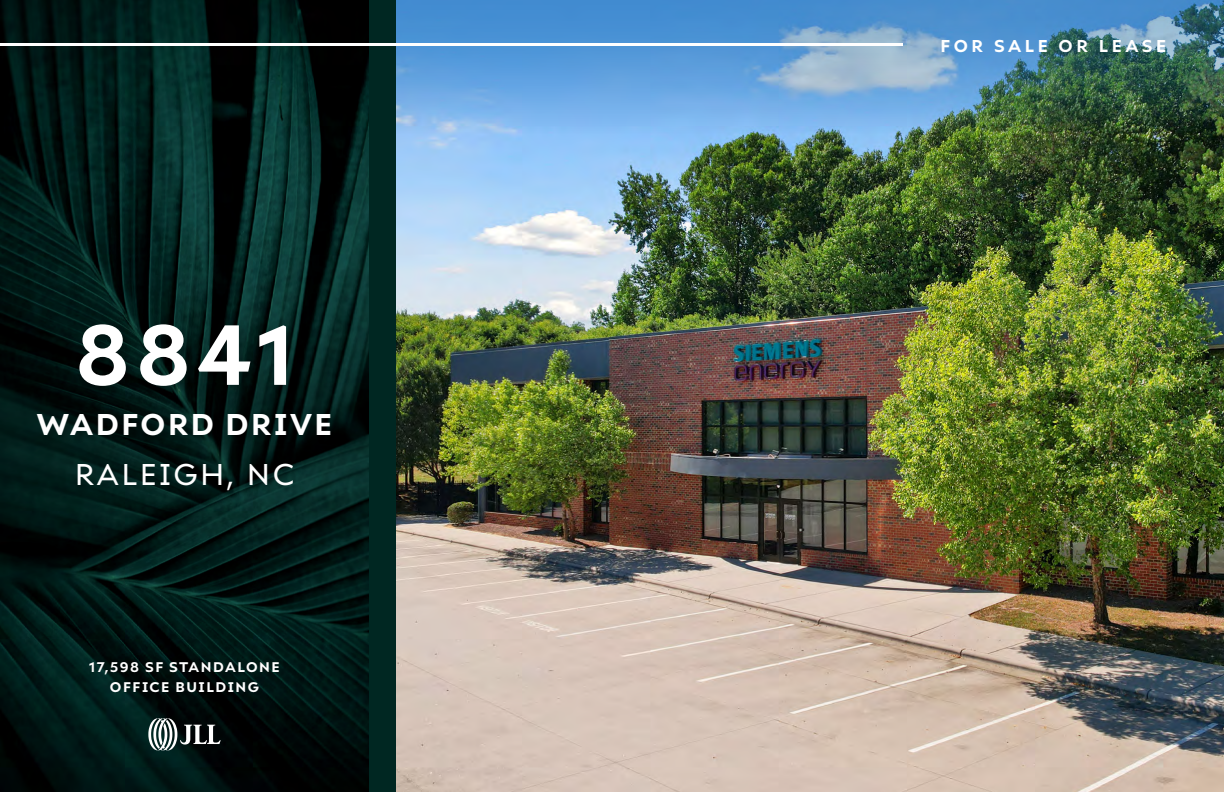
<style>
.page{position:relative;width:1224px;height:792px;background:#fff}
.page>*{position:absolute;margin:0;border:0;box-sizing:border-box;transform-origin:0 0}
.t1{font:700 85px "Ariana Pro";color:#fff}
.t2{font:700 30px "Ariana Pro";letter-spacing:.085em;color:#fff}
.t3{font:30px "Ariana Pro";letter-spacing:.085em;color:#fff}
.t4{font:700 17.2px "Ariana Pro";letter-spacing:.21em;color:#fff}
.t5{font:700 14px/20px "Ariana Pro";letter-spacing:.11em;color:#fff;text-align:center}
</style>
<div class="page">
<img style="left:396px;top:135px;width:828px;height:657px">
<img style="left:396px;top:0;width:828px;height:135px">
<div style="left:369px;top:0;width:27px;height:792px;background:#002722"></div>
<svg style="left:0;top:0;width:369px;height:792px;background:#021b18"></svg>
<div style="left:35px;top:323px;width:305px;height:176px;background:#000;opacity:.25"></div>
<hr style="left:0;top:43px;width:903px;height:2px;background:#fff">
<svg style="left:148px;top:718px;width:73px;height:32px"></svg>
<h1 class="t1" style="left:75px;top:294px;width:220px">8841</h1>
<h2 class="t2" style="left:37px;top:403px;width:297px">WADFORD DRIVE</h2>
<h2 class="t3" style="left:75px;top:454px;width:221px">RALEIGH, NC</h2>
<p class="t5" style="left:89px;top:656px;width:192px">17,598 SF STANDALONE<br>OFFICE BUILDING</p>
<p class="t4" style="left:941px;top:33px;width:227px">FOR SALE OR LEASE</p>
</div>
